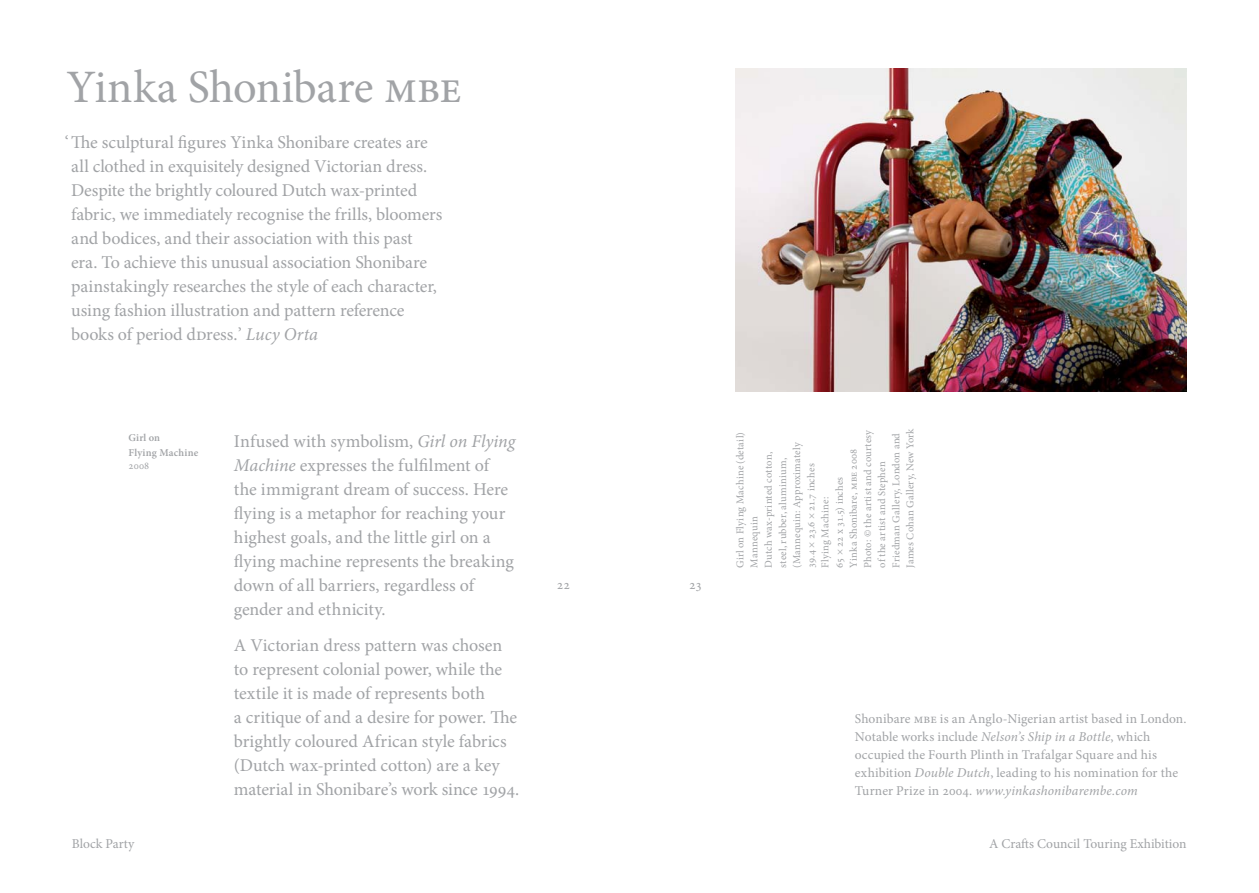
<style>
.page{position:relative;width:1259px;height:893px;background:#fff}
.page>*{position:absolute;margin:0;border:0;box-sizing:border-box;transform-origin:0 0}
.t1{font:46.5px "Minion Pro";letter-spacing:-.01em;color:#a1a3a6}
.t2{font:18px/24px "Minion Pro";letter-spacing:-.005em;color:#a1a3a6}
.t3{font:13.5px/18px "Minion Pro";letter-spacing:.005em;color:#a1a3a6}
.t4{font:10.5px/14.1px "Minion Pro";letter-spacing:.015em;color:#a1a3a6}
.t5{font:600 10.5px/14.2px "Minion Pro";letter-spacing:.02em;color:#a1a3a6}
.s1{font-style:italic}
</style>
<div class="page">
<img style="left:736px;top:68px;width:450px;height:324px">
<p class="t1" style="left:67px;top:56px;width:397px">Yinka Shonibare mbe</p>
<p class="t2" style="left:65px;top:130px;width:364px">‘The sculptural figures Yinka Shonibare creates are</p>
<p class="t2" style="left:71px;top:154px;width:372px">all clothed in exquisitely designed Victorian dress.<br>Despite the brightly coloured Dutch wax-printed fabric, we immediately recognise the frills, bloomers and bodices, and their association with this past era. To achieve this unusual association Shonibare painstakingly researches the style of each character, using fashion illustration and pattern reference books of period dDress.’ <span class="s1">Lucy Orta</span></p>
<p class="t5" style="left:128px;top:431px;width:71px">Girl on<br>Flying Machine</p>
<p class="t4" style="left:128px;top:459px;width:22px">2008</p>
<p class="t2" style="left:234px;top:429px;width:283px">Infused with symbolism, <span class="s1">Girl on Flying Machine</span> expresses the fulfilment of the immigrant dream of success. Here flying is a metaphor for reaching your highest goals, and the little girl on a flying machine represents the breaking down of all barriers, regardless of gender and ethnicity.</p>
<p class="t2" style="left:234px;top:633px;width:287px">A Victorian dress pattern was chosen to represent colonial power, while the textile it is made of represents both<br>a critique of and a desire for power. The brightly coloured African style fabrics (Dutch wax-printed cotton) are a key material in Shonibare’s work since 1994.</p>
<p class="t3" style="left:557px;top:575px;width:15px">22</p>
<p class="t3" style="left:689px;top:575px;width:15px">23</p>
<p class="t4" style="left:860px;top:568px;width:141px;rotate:-90deg">Photo: © the artist and courtesy of the artist and Stephen<br>Friedman Gallery, London and<br>James Cohan Gallery, New York</p>
<p class="t4" style="left:733px;top:568px;width:137px;rotate:-90deg">Girl on Flying Machine (detail)</p>
<p class="t4" style="left:761px;top:568px;width:127px;rotate:-90deg">Dutch wax-printed cotton, steel, rubber, aluminium, (Mannequin: Approximately<br>39.4 × 23.6 × 21.7 inches<br>Flying Machine:</p>
<p class="t4" style="left:846px;top:568px;width:121px;rotate:-90deg">Yinka Shonibare, MBE 2008</p>
<p class="t4" style="left:832px;top:568px;width:93px;rotate:-90deg">65 × 22 x 31.5) inches</p>
<p class="t4" style="left:747px;top:568px;width:53px;rotate:-90deg">Mannequin</p>
<p class="t3" style="left:855px;top:710px;width:333px">Shonibare MBE is an Anglo-Nigerian artist based in London.<br>Notable works include <span class="s1">Nelson’s Ship in a Bottle</span>, which occupied the Fourth Plinth in Trafalgar Square and his exhibition <span class="s1">Double Dutch</span>, leading to his nomination for the Turner Prize in 2004. <span class="s1">www.yinkashonibarembe.com</span></p>
<p class="t3" style="left:72px;top:835px;width:64px">Block Party</p>
<p class="t3" style="left:989px;top:835px;width:199px">A Crafts Council Touring Exhibition</p>
</div>
